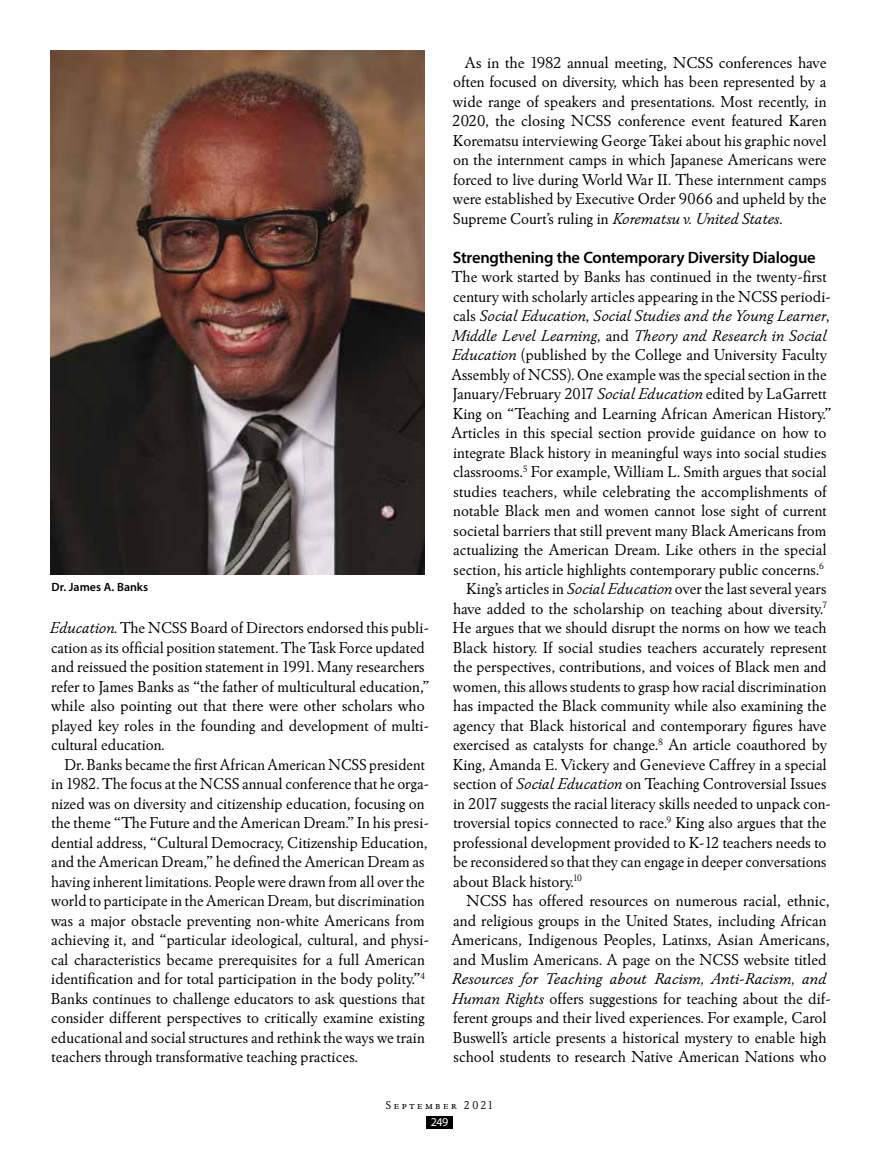
<style>
.page{position:relative;width:878px;height:1161px;background:#fff}
.page>*{position:absolute;margin:0;border:0;box-sizing:border-box;transform-origin:0 0}
.t1{font:16.5px/19.5px "Winchester New ITC";color:#000}
.t2{font:italic 16.5px "Winchester New ITC";color:#000}
.t3{font:600 16.5px "Myriad Pro";letter-spacing:-.015em;color:#000}
.t4{font:600 12px "Myriad Pro";color:#000}
.t5{font:12px "Winchester New ITC Book SC";letter-spacing:.21em;color:#000}
.t6{font:12px "Myriad Pro";color:#fff}
.s1{font-style:italic}
.s2{font-style:normal}
.s3{font-family:"Winchester New ITC"}
</style>
<div class="page">
<img style="left:51px;top:51px;width:374px;height:523px">
<div style="left:426px;top:1117px;width:26px;height:12px;background:#000"></div>
<p class="t4" style="left:52px;top:579px;width:98px">Dr. James A. Banks</p>
<p class="t1" style="left:50px;top:618px;width:381px"><span class="s1">Education</span>. The NCSS Board of Directors endorsed this publi&shy;cation as its official position statement. The Task Force updated and reissued the position statement in 1991. Many researchers refer to James Banks as “the father of multicultural education,” while also pointing out that there were other scholars who played key roles in the founding and development of multi&shy;cultural education.</p>
<p class="t1" style="left:51px;top:754px;width:379px;text-indent:14px">Dr. Banks became the first African American NCSS president in 1982. The focus at the NCSS annual conference that he orga&shy;nized was on diversity and citizenship education, focusing on the theme “The Future and the American Dream.” In his presi&shy;dential address, “Cultural Democracy, Citizenship Education, and the American Dream,” he defined the American Dream as having inherent limitations. People were drawn from all over the world to participate in the American Dream, but discrimination was a major obstacle preventing non-white Americans from achieving it, and “particular ideological, cultural, and physi&shy;cal characteristics became prerequisites for a full American identification and for total participation in the body polity.”<sup>4<br></sup>Banks continues to challenge educators to ask questions that consider different perspectives to critically examine existing educational and social structures and rethink the ways we train teachers through transformative teaching practices.</p>
<p class="t1" style="left:452px;top:52px;width:376px;text-align:justify;text-indent:13px">As in the 1982 annual meeting, NCSS conferences have often focused on diversity, which has been represented by a wide range of speakers and presentations. Most recently, in 2020, the closing NCSS conference event featured Karen Korematsu interviewing George Takei about his graphic novel on the internment camps in which Japanese Americans were forced to live during World War II. These internment camps were established by Executive Order 9066 and upheld by the Supreme Court’s ruling in <span class="s1">Korematsu v. United States</span>.</p>
<p class="t3" style="left:453px;top:246px;width:364px">Strengthening the Contemporary Diversity Dialogue</p>
<p class="t1" style="left:452px;top:267px;width:376px">The work started by Banks has continued in the twenty-first</p>
<p class="t1" style="left:453px;top:286px;width:379px">century with scholarly articles appearing in the NCSS periodi-</p>
<p class="t2" style="left:453px;top:306px;width:378px"><span class="s2">cals</span> Social Education<span class="s2">,</span> Social Studies and the Young Learner<span class="s2">,</span></p>
<p class="t2" style="left:451px;top:325px;width:376px">Middle Level Learning<span class="s2">, and</span> Theory and Research in Social</p>
<p class="t1" style="left:451px;top:345px;width:377px"><span class="s1">Education</span> (published by the College and University Faculty</p>
<p class="t1" style="left:451px;top:364px;width:376px">Assembly of NCSS). One example was the special section in the</p>
<p class="t1" style="left:452px;top:384px;width:376px">January/February 2017 <span class="s1">Social Education</span> edited by LaGarrett</p>
<p class="t1" style="left:453px;top:403px;width:380px">King on “Teaching and Learning African American History.”</p>
<p class="t1" style="left:451px;top:423px;width:376px">Articles in this special section provide guidance on how to</p>
<p class="t1" style="left:453px;top:442px;width:375px">integrate Black history in meaningful ways into social studies</p>
<p class="t1" style="left:453px;top:462px;width:375px">classrooms.<sup>5</sup> For example, William L. Smith argues that social</p>
<p class="t1" style="left:453px;top:481px;width:375px">studies teachers, while celebrating the accomplishments of</p>
<p class="t1" style="left:453px;top:501px;width:375px">notable Black men and women cannot lose sight of current</p>
<p class="t1" style="left:453px;top:520px;width:374px">societal barriers that still prevent many Black Americans from</p>
<p class="t1" style="left:453px;top:540px;width:375px">actualizing the American Dream. Like others in the special</p>
<p class="t1" style="left:453px;top:559px;width:372px">section, his article highlights contemporary public concerns.<sup>6</sup></p>
<p class="t1" style="left:466px;top:579px;width:362px">King’s articles in <span class="s1">Social Education</span> over the last several years</p>
<p class="t1" style="left:453px;top:598px;width:375px">have added to the scholarship on teaching about diversity.<sup>7</sup></p>
<p class="t1" style="left:452px;top:618px;width:375px">He argues that we should disrupt the norms on how we teach</p>
<p class="t1" style="left:453px;top:637px;width:375px">Black history. If social studies teachers accurately represent</p>
<p class="t1" style="left:453px;top:657px;width:375px">the perspectives, contributions, and voices of Black men and</p>
<p class="t1" style="left:453px;top:676px;width:375px">women, this allows students to grasp how racial discrimination</p>
<p class="t1" style="left:453px;top:696px;width:375px">has impacted the Black community while also examining the</p>
<p class="t1" style="left:453px;top:715px;width:375px">agency that Black historical and contemporary figures have</p>
<p class="t1" style="left:453px;top:735px;width:375px">exercised as catalysts for change.<sup>8</sup> An article coauthored by</p>
<p class="t1" style="left:453px;top:754px;width:375px">King, Amanda E. Vickery and Genevieve Caffrey in a special</p>
<p class="t1" style="left:453px;top:774px;width:374px">section of <span class="s1">Social Education</span> on Teaching Controversial Issues</p>
<p class="t1" style="left:453px;top:793px;width:379px">in 2017 suggests the racial literacy skills needed to unpack con-</p>
<p class="t1" style="left:453px;top:813px;width:374px">troversial topics connected to race.<sup>9</sup> King also argues that the</p>
<p class="t1" style="left:453px;top:832px;width:375px">professional development provided to K-12 teachers needs to</p>
<p class="t1" style="left:453px;top:852px;width:375px">be reconsidered so that they can engage in deeper conversations</p>
<p class="t1" style="left:453px;top:871px;width:130px">about Black history.<sup>10</sup></p>
<p class="t1" style="left:466px;top:891px;width:365px">NCSS has offered resources on numerous racial, ethnic,</p>
<p class="t1" style="left:453px;top:910px;width:375px">and religious groups in the United States, including African</p>
<p class="t1" style="left:451px;top:930px;width:380px">Americans, Indigenous Peoples, Latinxs, Asian Americans,</p>
<p class="t1" style="left:453px;top:949px;width:375px">and Muslim Americans. A page on the NCSS website titled</p>
<p class="t1" style="left:451px;top:969px;width:381px"><span class="s1">Resources for Teaching about Racism, Anti-Racism, and Human Rights</span> offers suggestions for teaching about the dif&shy;ferent groups and their lived experiences. For example, Carol Buswell’s article presents a historical mystery to enable high school students to research Native American Nations who</p>
<p class="t5" style="left:386px;top:1098px;width:109px">September <span class="s3">2021</span></p>
<p class="t6" style="left:430px;top:1115px;width:19px">249</p>
</div>
